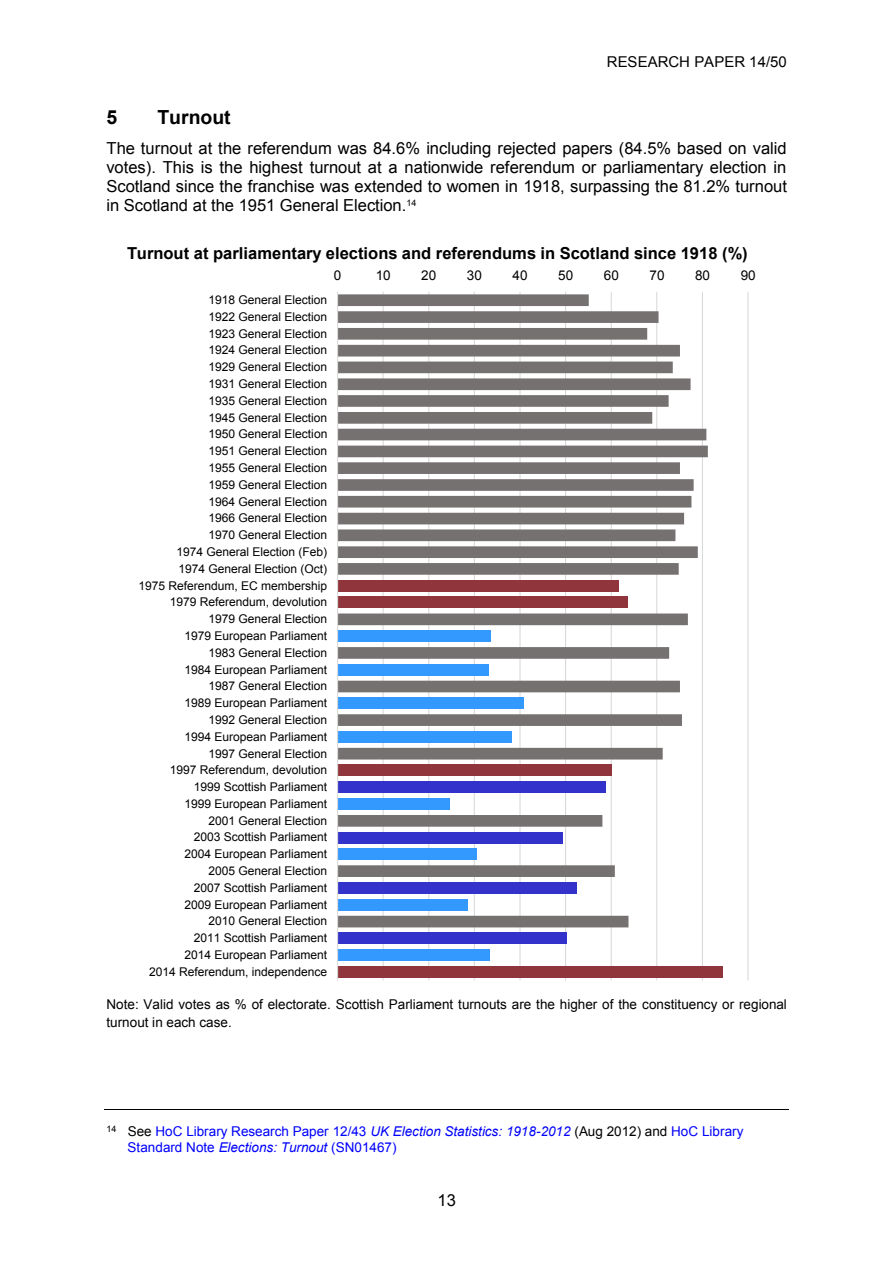
<style>
.page{position:relative;width:893px;height:1263px;background:#fff}
.page>*{position:absolute;margin:0;border:0;box-sizing:border-box;transform-origin:0 0}
.t1{font:700 19.5px "Arial";color:#000}
.t2{font:16.5px/18.9px "Arial";color:#000;text-align:justify}
.t3{font:700 16.5px "Arial";color:#000}
.t4{font:15px "Arial";color:#000}
.t5{font:13.5px/18px "Arial";letter-spacing:.005em;color:#000}
.t6{font:13.5px/15.5px "Arial";letter-spacing:.005em;color:#00f}
.t7{font:12px/16.8px "Arial";letter-spacing:-.005em;color:#000;text-align:right}
.s1{color:#000}
.s2{font-style:italic}
</style>
<div class="page">
<hr style="left:104px;top:1109px;width:685px;height:1px;background:#000">
<hr style="left:383px;top:292px;width:1px;height:688px;background:#d9d9d9">
<hr style="left:428px;top:292px;width:1px;height:688px;background:#d9d9d9">
<hr style="left:474px;top:292px;width:1px;height:688px;background:#d9d9d9">
<hr style="left:519px;top:292px;width:2px;height:688px;background:#d9d9d9">
<hr style="left:565px;top:292px;width:1px;height:688px;background:#d9d9d9">
<hr style="left:611px;top:292px;width:1px;height:688px;background:#d9d9d9">
<hr style="left:656px;top:292px;width:1px;height:688px;background:#d9d9d9">
<hr style="left:702px;top:292px;width:1px;height:688px;background:#d9d9d9">
<hr style="left:747px;top:292px;width:1px;height:688px;background:#d9d9d9">
<div style="left:338px;top:932px;width:229px;height:12px;background:#33c"></div>
<div style="left:338px;top:949px;width:152px;height:12px;background:#39f"></div>
<div style="left:338px;top:966px;width:385px;height:12px;background:#90353b"></div>
<svg style="left:338px;top:294px;width:370px;height:633px"></svg>
<hr style="left:337px;top:292px;width:1px;height:688px;background:#d9d9d9">
<p class="t4" style="left:607px;top:52px;width:181px">RESEARCH PAPER 14/50</p>
<p class="t1" style="left:106px;top:105px;width:12px">5</p>
<p class="t1" style="left:157px;top:105px;width:75px">Turnout</p>
<p class="t2" style="left:106px;top:139px;width:682px">The turnout at the referendum was 84.6% including rejected papers (84.5% based on valid votes). This is the highest turnout at a nationwide referendum or parliamentary election in Scotland since the franchise was extended to women in 1918, surpassing the 81.2% turnout in Scotland at the 1951 General Election.<sup>14</sup></p>
<p class="t3" style="left:127px;top:242px;width:622px">Turnout at parliamentary elections and referendums in Scotland since 1918 (%)</p>
<p class="t5" style="left:334px;top:266px;width:9px">0</p>
<p class="t5" style="left:376px;top:266px;width:17px">10</p>
<p class="t5" style="left:421px;top:266px;width:17px">20</p>
<p class="t5" style="left:467px;top:266px;width:17px">30</p>
<p class="t5" style="left:513px;top:266px;width:17px">40</p>
<p class="t5" style="left:558px;top:266px;width:17px">50</p>
<p class="t5" style="left:604px;top:266px;width:17px">60</p>
<p class="t5" style="left:649px;top:266px;width:17px">70</p>
<p class="t5" style="left:695px;top:266px;width:17px">80</p>
<p class="t5" style="left:741px;top:266px;width:17px">90</p>
<p class="t7" style="left:139px;top:291px;width:190px">1918 General Election<br>1922 General Election<br>1923 General Election<br>1924 General Election<br>1929 General Election<br>1931 General Election<br>1935 General Election<br>1945 General Election<br>1950 General Election<br>1951 General Election<br>1955 General Election<br>1959 General Election<br>1964 General Election<br>1966 General Election<br>1970 General Election<br>1974 General Election (Feb)<br>1974 General Election (Oct)<br>1975 Referendum, EC membership<br>1979 Referendum, devolution<br>1979 General Election<br>1979 European Parliament<br>1983 General Election<br>1984 European Parliament<br>1987 General Election<br>1989 European Parliament<br>1992 General Election<br>1994 European Parliament<br>1997 General Election<br>1997 Referendum, devolution<br>1999 Scottish Parliament<br>1999 European Parliament<br>2001 General Election<br>2003 Scottish Parliament<br>2004 European Parliament<br>2005 General Election<br>2007 Scottish Parliament<br>2009 European Parliament<br>2010 General Election<br>2011 Scottish Parliament<br>2014 European Parliament<br>2014 Referendum, independence</p>
<p class="t5" style="left:106px;top:996px;width:682px">Note: Valid votes as % of electorate. Scottish Parliament turnouts are the higher of the constituency or regional turnout in each case.</p>
<p class="t6" style="left:128px;top:1124px;width:617px;text-indent:-21px"><sup>14</sup> <span class="s1">See</span> HoC Library Research Paper 12/43 <span class="s2">UK Election Statistics: 1918-2012</span> <span class="s1">(Aug 2012) and</span> HoC Library<br>Standard Note <span class="s2">Elections: Turnout</span> (SN01467)</p>
<p class="t2" style="left:437px;top:1191px;width:20px">13</p>
</div>
